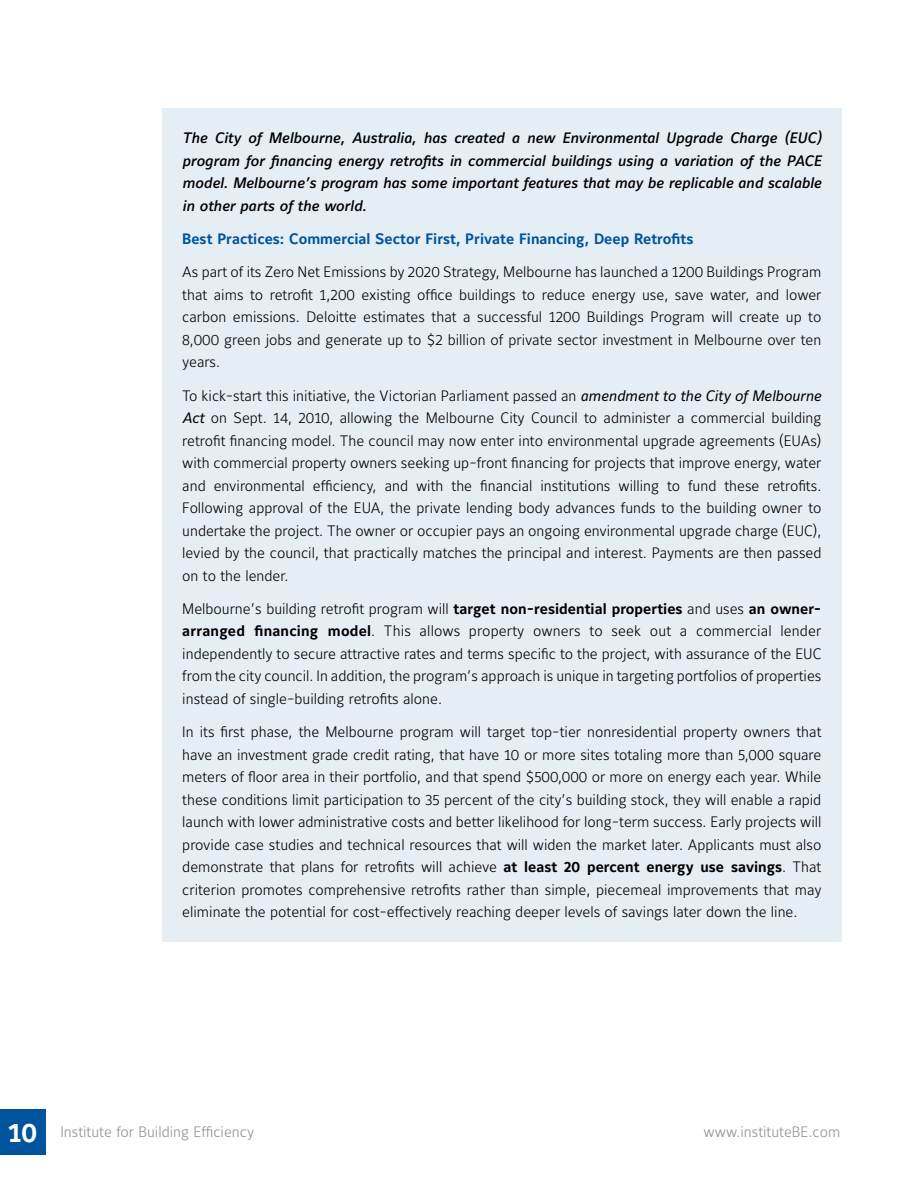
<style>
.page{position:relative;width:918px;height:1188px;background:#fff}
.page>*{position:absolute;margin:0;border:0;box-sizing:border-box;transform-origin:0 0}
.t1{font:15px/22.5px "Maurea Light Lf";color:#000;text-align:justify}
.t2{font:15px/22.5px "Maurea Medium Italic Lf";color:#000;text-align:justify}
.t3{font:15px "Maurea Bold Lf";color:#00549e}
.t4{font:15px "Maurea Light Lf";color:#919195}
.s1{font-family:"Maurea Regular Italic Lf"}
.s2{font-family:"Maurea Bold Lf"}
.s3{font-family:"Maurea Bold Lf";font-size:27px;color:#fff}
</style>
<div class="page">
<div style="left:0;top:1110px;width:45px;height:45px;background:#00549e"></div>
<div style="left:162px;top:108px;width:680px;height:833px;background:#e6eef5"></div>
<p class="t2" style="left:182px;top:127px;width:641px">The City of Melbourne, Australia, has created a new Environmental Upgrade Charge (EUC) program for financing energy retrofits in commercial buildings using a variation of the PACE model. Melbourne’s program has some important features that may be replicable and scalable in other parts of the world.</p>
<p class="t3" style="left:182px;top:230px;width:513px">Best Practices: Commercial Sector First, Private Financing, Deep Retrofits</p>
<p class="t1" style="left:182px;top:262px;width:641px">As part of its Zero Net Emissions by 2020 Strategy, Melbourne has launched a 1200 Buildings Program that aims to retrofit 1,200 existing office buildings to reduce energy use, save water, and lower carbon emissions. Deloitte estimates that a successful 1200 Buildings Program will create up to 8,000 green jobs and generate up to $2 billion of private sector investment in Melbourne over ten years.</p>
<p class="t1" style="left:182px;top:385px;width:641px">To kick-start this initiative, the Victorian Parliament passed an <span class="s1">amendment to the City of Melbourne Act</span> on Sept. 14, 2010, allowing the Melbourne City Council to administer a commercial building retrofit financing model. The council may now enter into environmental upgrade agreements (EUAs) with commercial property owners seeking up-front financing for projects that improve energy, water and environmental efficiency, and with the financial institutions willing to fund these retrofits.<br>Following approval of the EUA, the private lending body advances funds to the building owner to undertake the project. The owner or occupier pays an ongoing environmental upgrade charge (EUC), levied by the council, that practically matches the principal and interest. Payments are then passed on to the lender.</p>
<p class="t1" style="left:182px;top:598px;width:641px">Melbourne’s building retrofit program will <span class="s2">target non-residential properties</span> and uses <span class="s2">an owner&shy;arranged financing model</span>. This allows property owners to seek out a commercial lender independently to secure attractive rates and terms specific to the project, with assurance of the EUC from the city council. I n addition, the program’s approach is unique in targeting portfolios of properties instead of single-building retrofits alone.</p>
<p class="t1" style="left:182px;top:721px;width:641px">I n its first phase, the Melbourne program will target top-tier nonresidential property owners that have an investment grade credit rating, that have 10 or more sites totaling more than 5,000 square meters of floor area in their portfolio, and that spend $500,000 or more on energy each year. While these conditions limit participation to 35 percent of the city’s building stock, they will enable a rapid launch with lower administrative costs and better likelihood for long-term success. Early projects will provide case studies and technical resources that will widen the market later. Applicants must also demonstrate that plans for retrofits will achieve <span class="s2">at least 20 percent energy use savings</span>. That criterion promotes comprehensive retrofits rather than simple, piecemeal improvements that may eliminate the potential for cost-effectively reaching deeper levels of savings later down the line.</p>
<p class="t4" style="left:8px;top:1124px;width:248px"><span class="s3">10</span> I nstitute for Building Efficiency</p>
<p class="t4" style="left:704px;top:1124px;width:138px">www.instituteBE.com</p>
</div>
